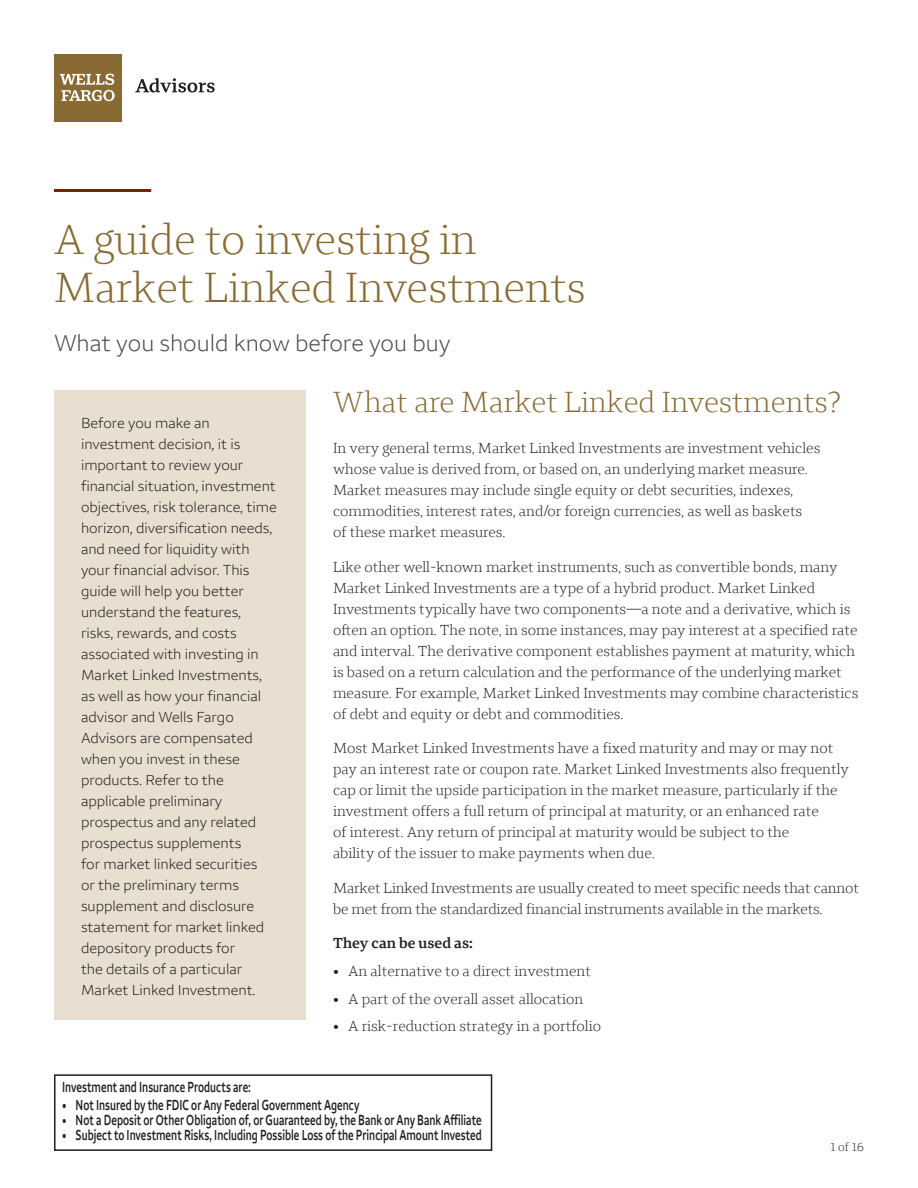
<style>
.page{position:relative;width:918px;height:1188px;background:#fff}
.page>*{position:absolute;margin:0;border:0;box-sizing:border-box;transform-origin:0 0}
.t1{font:300 43.5px/48px "Wells Fargo Serif";color:#896a32}
.t2{font:300 30px "Wells Fargo Serif";color:#896a32}
.t3{font:300 24px "Wells Fargo Sans";color:#4c4b46}
.t4{font:300 15px/21px "Wells Fargo Serif";color:#231f20}
.t5{font:300 15px/21px "Wells Fargo Sans";color:#231f20}
.t6{font:600 15px "Wells Fargo Sans";letter-spacing:.005em;color:#231f20;scale:.7 1}
.t7{font:600 15px "Wells Fargo Serif";color:#231f20}
.t8{font:300 12px "Wells Fargo Serif";color:#231f20}
.s1{font-family:"Wells Fargo Sans";font-weight:400}
</style>
<div class="page">
<svg style="left:135px;top:78px;width:80px;height:15px"></svg>
<div style="left:54px;top:54px;width:68px;height:68px;background:#896a32"></div>
<svg style="left:60px;top:74px;width:55px;height:27px"></svg>
<hr style="left:54px;top:189px;width:97px;height:3px;background:#7c2000">
<div style="left:54px;top:390px;width:252px;height:629px;background:#e8dfd1"></div>
<div style="left:54px;top:1074px;width:438px;height:77px;border:2px solid #231f20"></div>
<h1 class="t1" style="left:54px;top:215px;width:534px">A guide to investing in<br>Market Linked Investments</h1>
<p class="t3" style="left:54px;top:329px;width:398px">What you should know before you buy</p>
<p class="t5" style="left:81px;top:412px;width:197px">Before you make an investment decision, it is important to review your financial situation, investment objectives, risk tolerance, time horizon, diversification needs, and need for liquidity with your financial advisor. This guide will help you better understand the features, risks, rewards, and costs associated with investing in<br>Market Linked Investments, as well as how your financial advisor and Wells Fargo<br>Advisors are compensated when you invest in these products. Refer to the applicable preliminary prospectus and any related prospectus supplements<br>for market linked securities<br>or the preliminary terms supplement and disclosure statement for market linked depository products for<br>the details of a particular<br>Market Linked Investment.</p>
<h2 class="t2" style="left:333px;top:384px;width:510px">What are Market Linked Investments?</h2>
<p class="t4" style="left:333px;top:437px;width:489px">In very general terms, Market Linked Investments are investment vehicles whose value is derived from, or based on, an underlying market measure.<br>Market measures may include single equity or debt securities, indexes, commodities, interest rates, and/or foreign currencies, as well as baskets<br>of these market measures.</p>
<p class="t4" style="left:333px;top:556px;width:527px">Like other well-known market instruments, such as convertible bonds, many Market Linked Investments are a type of a hybrid product. Market Linked Investments typically have two components—a note and a derivative, which is often an option. The note, in some instances, may pay interest at a specified rate and interval. The derivative component establishes payment at maturity, which is based on a return calculation and the performance of the underlying market measure. For example, Market Linked Investments may combine characteristics of debt and equity or debt and commodities.</p>
<p class="t4" style="left:333px;top:737px;width:517px">Most Market Linked Investments have a fixed maturity and may or may not pay an interest rate or coupon rate. Market Linked Investments also frequently cap or limit the upside participation in the market measure, particularly if the investment offers a full return of principal at maturity, or an enhanced rate<br>of interest. Any return of principal at maturity would be subject to the<br>ability of the issuer to make payments when due.</p>
<p class="t4" style="left:333px;top:877px;width:528px">Market Linked Investments are usually created to meet specific needs that cannot be met from the standardized financial instruments available in the markets.</p>
<p class="t7" style="left:333px;top:934px;width:141px">They can be used as:</p>
<p class="t4" style="left:333px;top:960px;width:260px"><span class="s1">•</span> An alternative to a direct investment</p>
<p class="t4" style="left:333px;top:988px;width:252px"><span class="s1">•</span> A part of the overall asset allocation</p>
<p class="t4" style="left:333px;top:1016px;width:270px"><span class="s1">•</span> A risk-reduction strategy in a portfolio</p>
<p class="t6" style="left:62px;top:1078px;width:271px">Investment and Insurance Products are:</p>
<p class="t6" style="left:62px;top:1096px;width:427px">• Not Insured by the FDIC or Any Federal Government Agency</p>
<p class="t6" style="left:62px;top:1111px;width:601px">• Not a Deposit or Other Obligation of, or Guaranteed by, the Bank or Any Bank Affiliate</p>
<p class="t6" style="left:62px;top:1126px;width:601px">• Subject to Investment Risks, Including Possible Loss of the Principal Amount Invested</p>
<p class="t8" style="left:831px;top:1140px;width:35px">1 of 16</p>
</div>
